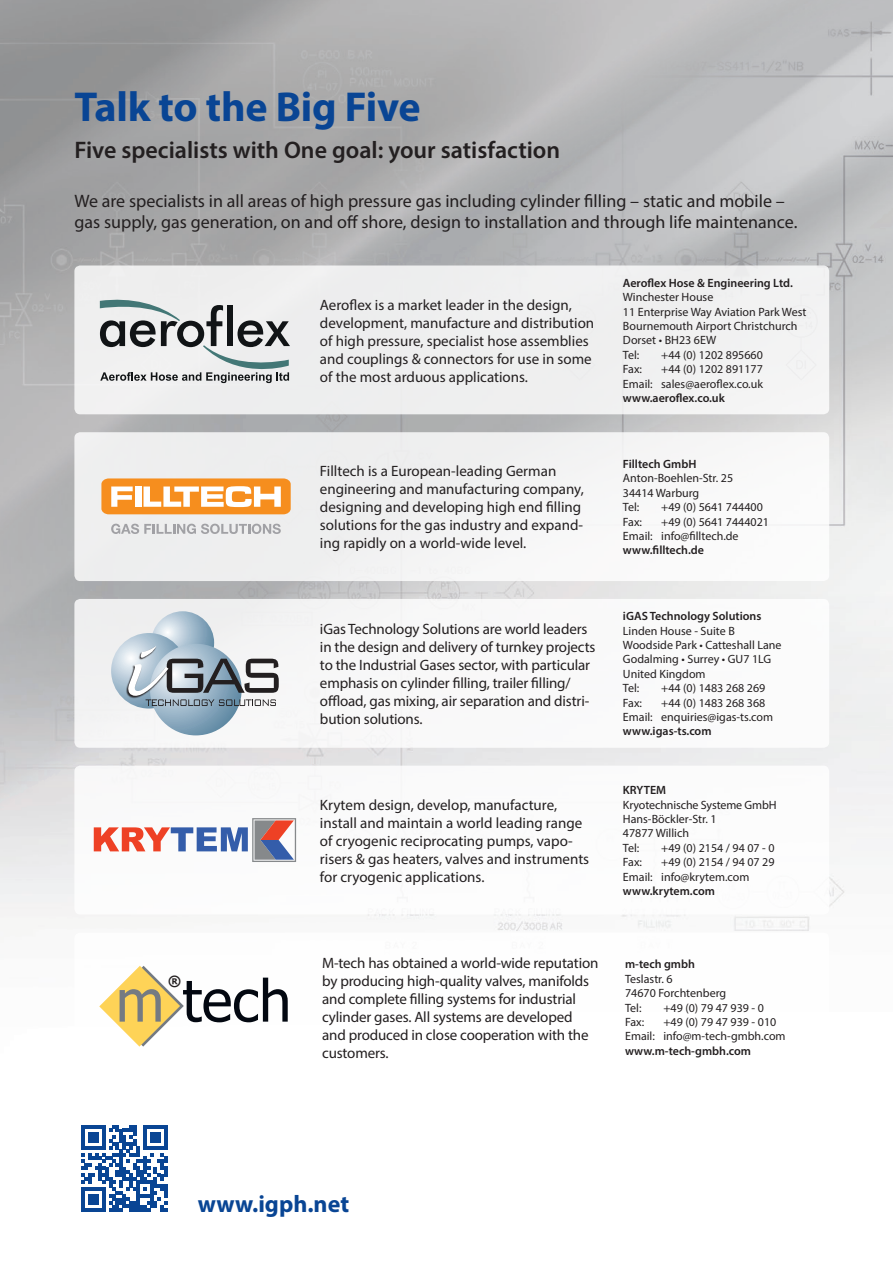
<style>
.page{position:relative;width:893px;height:1263px;background:#fff}
.page>*{position:absolute;margin:0;border:0;box-sizing:border-box;transform-origin:0 0}
.t1{font:57.9px "Tahoma";color:#030811}
.t2{font:700 42px "Myriad Pro";letter-spacing:-.005em;color:#094594}
.t3{font:600 24px "Myriad Pro";color:#231f20}
.t4{font:700 24px "Myriad Pro";color:#094594}
.t5{font:18px/21.6px "Myriad Pro";color:#231f20}
.t6{font:15px/18px "Myriad Pro";color:#231f20}
.t7{font:700 13.95px "Tahoma";color:#231f20}
.t8{font:12px/14.4px "Myriad Pro";color:#231f20}
.t9{font:600 12px "Myriad Pro";color:#231f20}
.s1{color:#747a82}
</style>
<div class="page">
<img style="left:0;top:0;width:893px;height:931px">
<svg style="left:81px;top:1125px;width:86px;height:86px"></svg>
<div style="left:74px;top:599px;width:755px;height:149px;background:#f9f8f9;border-radius:6px"></div>
<svg style="left:151px;top:611px;width:63px;height:63px"></svg>
<svg style="left:111px;top:633px;width:76px;height:75px"></svg>
<svg style="left:150px;top:644px;width:92px;height:91px;background:#82a3b9"></svg>
<img style="left:116px;top:635px;width:63px;height:73px">
<svg style="left:128px;top:646px;width:151px;height:60px"></svg>
<svg style="left:99px;top:966px;width:85px;height:80px"></svg>
<div style="left:74px;top:265px;width:755px;height:149px;background:#efefef;border-radius:6px"></div>
<svg style="left:100px;top:299px;width:190px;height:84px"></svg>
<div style="left:74px;top:432px;width:755px;height:149px;background:#f2f2f3;border-radius:6px"></div>
<svg style="left:101px;top:478px;width:190px;height:36px"></svg>
<svg style="left:111px;top:524px;width:170px;height:10px"></svg>
<div style="left:74px;top:766px;width:755px;height:148px;background:#fff;border-radius:6px"></div>
<svg style="left:94px;top:818px;width:202px;height:44px"></svg>
<h2 class="t2" style="left:74px;top:79px;width:348px">Talk to the Big Five</h2>
<h3 class="t3" style="left:74px;top:135px;width:487px">Five specialists with One goal: your satisfaction</h3>
<p class="t5" style="left:74px;top:190px;width:724px">We are specialists in all areas of high pressure gas including cylinder filling – static and mobile – gas supply, gas generation, on and off shore, design to installation and through life maintenance.</p>
<p class="t7" style="left:168px;top:971px;width:15px">®</p>
<h1 class="t1" style="left:116px;top:962px;width:177px"><span class="s1">m</span> tech</h1>
<p class="t6" style="left:320px;top:295px;width:276px">Aeroflex is a market leader in the design, development, manufacture and distribution of high pressure, specialist hose assemblies and couplings &amp; connectors for use in some of the most arduous applications.</p>
<p class="t6" style="left:320px;top:462px;width:265px">Filltech is a European-leading German engineering and manufacturing company, designing and developing high end filling solutions for the gas industry and expand&shy;ing rapidly on a world-wide level.</p>
<p class="t6" style="left:320px;top:620px;width:277px">iGas Technology Solutions are world leaders in the design and delivery of turnkey projects to the Industrial Gases sector, with particular emphasis on cylinder filling, trailer filling/ offload, gas mixing, air separation and distri&shy;bution solutions.</p>
<p class="t6" style="left:320px;top:795px;width:271px">Krytem design, develop, manufacture, install and maintain a world leading range of cryogenic reciprocating pumps, vapo&shy;risers &amp; gas heaters, valves and instruments for cryogenic applications.</p>
<p class="t6" style="left:322px;top:953px;width:278px">M-tech has obtained a world-wide reputation by producing high-quality valves, manifolds and complete filling systems for industrial cylinder gases. All systems are developed and produced in close cooperation with the customers.</p>
<p class="t9" style="left:623px;top:275px;width:171px">Aeroflex Hose &amp; Engineering Ltd.</p>
<p class="t8" style="left:623px;top:290px;width:185px">Winchester House<br>11 Enterprise Way Aviation Park West<br>Bournemouth Airport Christchurch<br>Dorset • BH23 6EW<br>Tel:</p>
<p class="t8" style="left:661px;top:347px;width:103px">+44 (0) 1202 895660</p>
<p class="t8" style="left:623px;top:362px;width:142px;text-align:right">+44 (0) 1202 891177<br>Email: sales@aeroflex.co.uk</p>
<p class="t9" style="left:623px;top:390px;width:103px">www.aeroflex.co.uk</p>
<p class="t8" style="left:623px;top:362px;width:21px">Fax:</p>
<p class="t9" style="left:623px;top:456px;width:75px">Filltech GmbH</p>
<p class="t8" style="left:623px;top:471px;width:112px">Anton-Boehlen-Str. 25<br>34414 Warburg<br>Tel:</p>
<p class="t8" style="left:661px;top:500px;width:103px">+49 (0) 5641 744400</p>
<p class="t8" style="left:623px;top:514px;width:148px;text-indent:38px">+49 (0) 5641 7444021<br>Email: info@filltech.de</p>
<p class="t9" style="left:623px;top:543px;width:83px">www.filltech.de</p>
<p class="t8" style="left:623px;top:514px;width:21px">Fax:</p>
<p class="t9" style="left:623px;top:609px;width:140px">iGAS Technology Solutions</p>
<p class="t8" style="left:623px;top:623px;width:160px">Linden House - Suite B<br>Woodside Park • Catteshall Lane<br>Godalming • Surrey • GU7 1LG<br>United Kingdom<br>Tel:</p>
<p class="t8" style="left:661px;top:681px;width:106px">+44 (0) 1483 268 269</p>
<p class="t8" style="left:623px;top:695px;width:152px;text-indent:38px">+44 (0) 1483 268 368<br>Email: enquiries@igas-ts.com</p>
<p class="t9" style="left:623px;top:724px;width:90px">www.igas-ts.com</p>
<p class="t8" style="left:623px;top:695px;width:21px">Fax:</p>
<p class="t9" style="left:623px;top:782px;width:45px">KRYTEM</p>
<p class="t8" style="left:623px;top:797px;width:155px">Kryotechnische Systeme GmbH<br>Hans-Böckler-Str. 1<br>47877 Willich<br>Tel:</p>
<p class="t8" style="left:661px;top:840px;width:115px">+49 (0) 2154 / 94 07 - 0</p>
<p class="t8" style="left:623px;top:855px;width:153px;text-indent:38px">+49 (0) 2154 / 94 07 29<br>Email: info@krytem.com</p>
<p class="t9" style="left:623px;top:883px;width:94px">www.krytem.com</p>
<p class="t8" style="left:623px;top:855px;width:21px">Fax:</p>
<p class="t9" style="left:625px;top:957px;width:71px">m-tech gmbh</p>
<p class="t8" style="left:625px;top:971px;width:103px">Teslastr. 6<br>74670 Forchtenberg<br>Tel:</p>
<p class="t8" style="left:663px;top:1000px;width:102px">+49 (0) 79 47 939 - 0</p>
<p class="t8" style="left:625px;top:1014px;width:162px;text-indent:38px">+49 (0) 79 47 939 - 010<br>Email: info@m-tech-gmbh.com</p>
<p class="t9" style="left:625px;top:1043px;width:128px">www.m-tech-gmbh.com</p>
<p class="t8" style="left:625px;top:1014px;width:21px">Fax:</p>
<h3 class="t4" style="left:198px;top:1188px;width:153px">www.igph.net</h3>
</div>
